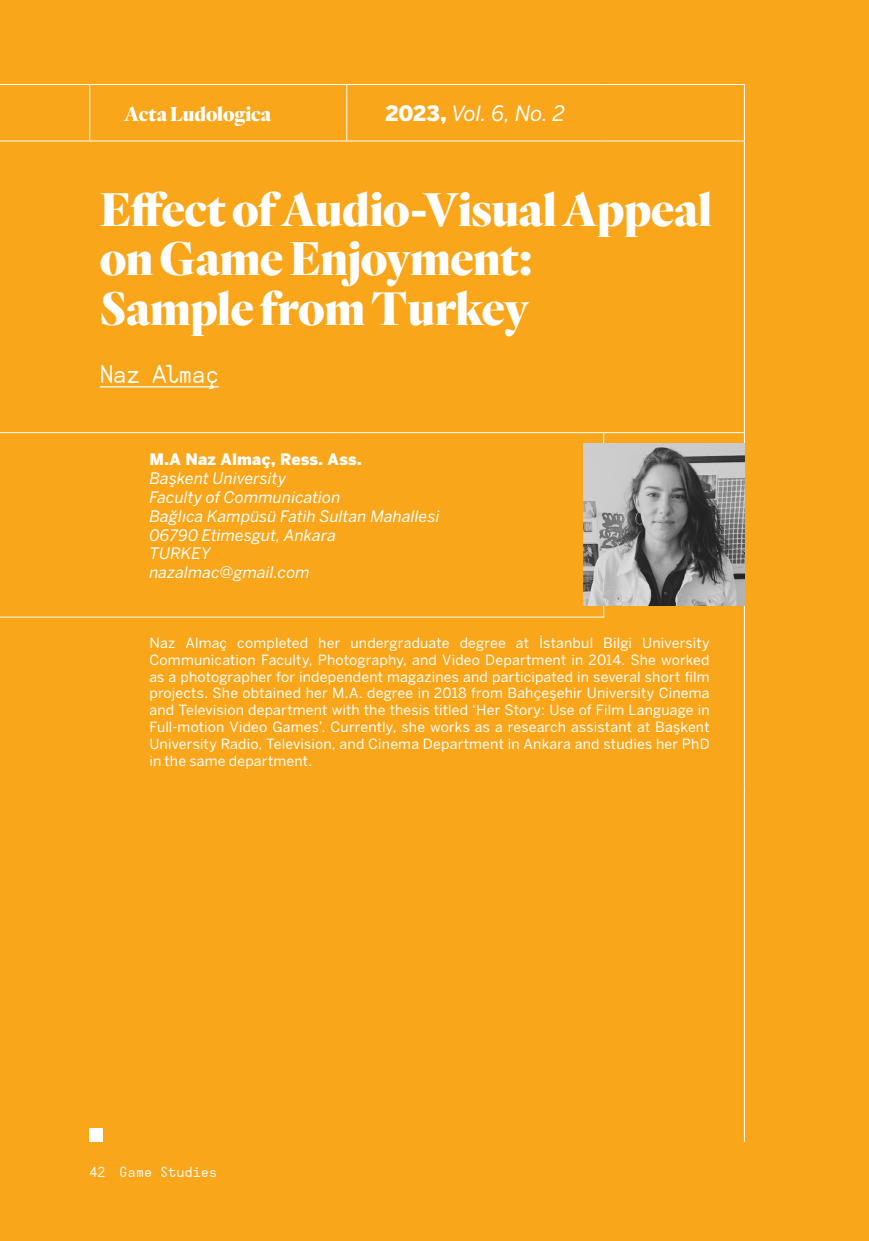
<style>
.page{position:relative;width:869px;height:1241px;background:#fff}
.page>*{position:absolute;margin:0;border:0;box-sizing:border-box;transform-origin:0 0}
.t1{font:900 49px/49px "Quarto";letter-spacing:-.005em;color:#fff}
.t2{font:24.5px "AHAMONO";letter-spacing:-.03em;color:#fff}
.t3{font:italic 21px "Benton Sans";color:#fff}
.t4{font:900 21px "Quarto";letter-spacing:-.005em;color:#fff}
.t5{font:italic 15.75px/18.9px "Benton Sans";letter-spacing:.005em;color:#fff}
.t6{font:900 15.75px "Benton Sans";letter-spacing:.01em;color:#fff}
.t7{font:14px/16.8px "Benton Sans";letter-spacing:.015em;color:#fff;text-align:justify}
.t8{font:14px "AHAMONO";letter-spacing:.02em;color:#fff}
.s1{font-weight:900;font-style:normal}
</style>
<div class="page">
<div style="left:0;top:0;width:868px;height:1240px;background:#faa61a"></div>
<hr style="left:0;top:84px;width:90px;height:1px;background:#fff">
<hr style="left:90px;top:84px;width:256px;height:1px;background:#fff">
<hr style="left:89px;top:85px;width:1px;height:55px;background:#fff">
<hr style="left:346px;top:84px;width:257px;height:1px;background:#fff">
<hr style="left:346px;top:85px;width:1px;height:55px;background:#fff">
<hr style="left:603px;top:84px;width:141px;height:1px;background:#fff">
<hr style="left:743px;top:85px;width:1px;height:55px;background:#fff">
<hr style="left:0;top:140px;width:90px;height:1px;background:#fff">
<hr style="left:90px;top:140px;width:256px;height:1px;background:#fff">
<hr style="left:346px;top:140px;width:257px;height:1px;background:#fff">
<hr style="left:603px;top:140px;width:141px;height:1px;background:#fff">
<hr style="left:743px;top:141px;width:1px;height:291px;background:#fff">
<hr style="left:0;top:432px;width:90px;height:1px;background:#fff">
<hr style="left:90px;top:432px;width:256px;height:1px;background:#fff">
<hr style="left:346px;top:432px;width:257px;height:1px;background:#fff">
<hr style="left:603px;top:432px;width:141px;height:1px;background:#fff">
<hr style="left:743px;top:433px;width:1px;height:184px;background:#fff">
<hr style="left:743px;top:785px;width:1px;height:88px;background:#fff">
<hr style="left:743px;top:873px;width:1px;height:268px;background:#fff">
<hr style="left:743px;top:617px;width:1px;height:168px;background:#fff">
<hr style="left:603px;top:433px;width:1px;height:183px;background:#fff">
<hr style="left:0;top:616px;width:90px;height:1px;background:#fff">
<hr style="left:90px;top:616px;width:256px;height:1px;background:#fff">
<hr style="left:346px;top:616px;width:258px;height:1px;background:#fff">
<hr style="left:100px;top:386px;width:119px;height:1px;background:#fff">
<div style="left:89px;top:1127px;width:14px;height:14px;background:#fff"></div>
<img style="left:583px;top:443px;width:161px;height:162px">
<h3 class="t4" style="left:124px;top:99px;width:148px">Acta Ludologica</h3>
<h3 class="t3" style="left:385px;top:101px;width:181px"><span class="s1">2023,</span> Vol. 6, No. 2</h3>
<h1 class="t1" style="left:100px;top:185px;width:613px">Effect of Audio-Visual Appeal on Game Enjoyment:<br>Sample from Turkey</h1>
<h2 class="t2" style="left:100px;top:352px;width:120px">Naz Almaç</h2>
<p class="t6" style="left:149px;top:449px;width:214px">M.A Naz Almaç, Ress. Ass.</p>
<p class="t5" style="left:149px;top:468px;width:291px">Başkent University<br>Faculty of Communication<br>Bağlıca Kampüsü Fatih Sultan Mahallesi<br>06790 Etimesgut, Ankara<br>TURKEY<br>nazalmac@gmail.com</p>
<p class="t7" style="left:149px;top:634px;width:561px">Naz Almaç completed her undergraduate degree at İstanbul Bilgi University Communication Faculty, Photography, and Video Department in 2014. She worked as a photographer for independent magazines and participated in several short film projects. She obtained her M.A. degree in 2018 from Bahçeşehir University Cinema and Television department with the thesis titled ‘Her Story: Use of Film Language in Full-motion Video Games’. Currently, she works as a research assistant at Başkent University Radio, Television, and Cinema Department in Ankara and studies her PhD in the same department.</p>
<p class="t8" style="left:89px;top:1158px;width:129px">42 Game Studies</p>
</div>
